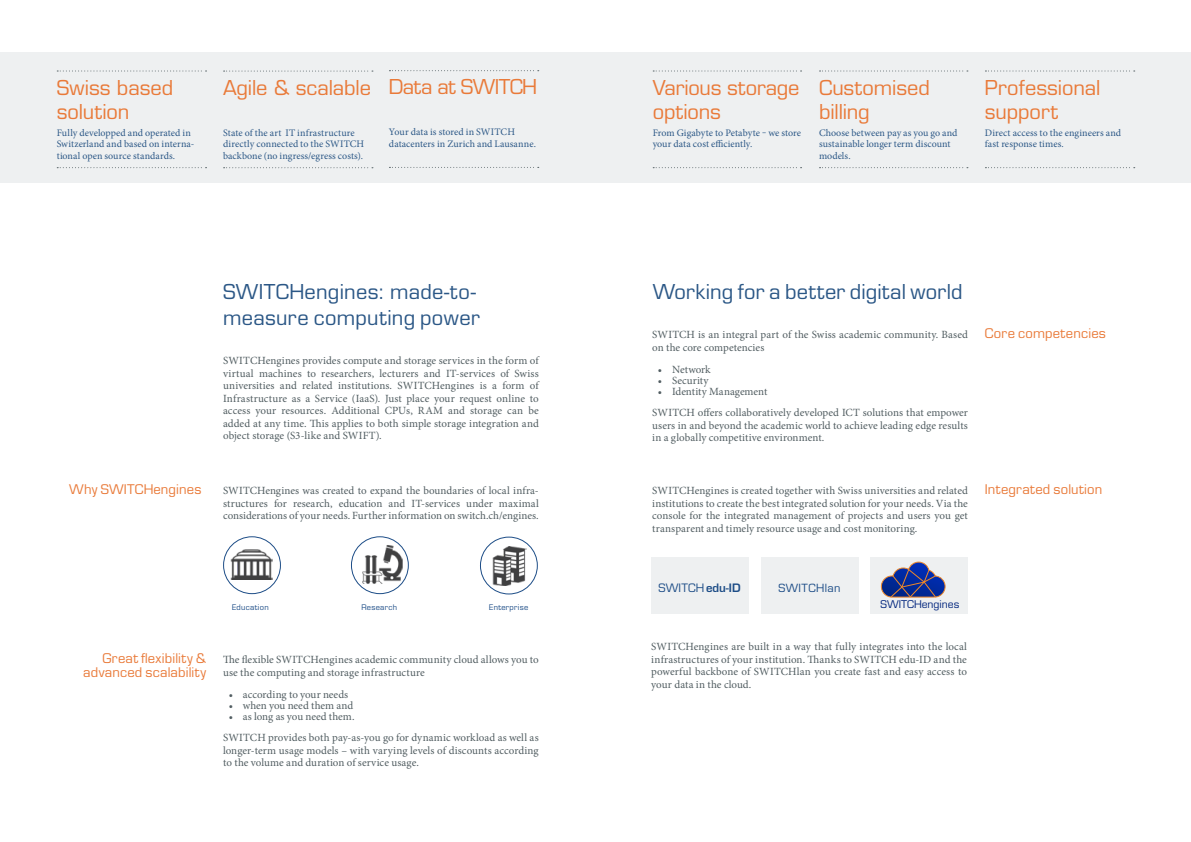
<style>
.page{position:relative;width:1191px;height:842px;background:#fff}
.page>*{position:absolute;margin:0;border:0;box-sizing:border-box;transform-origin:0 0}
.t1{font:20px/24px "Eurostile LT Std";letter-spacing:-.005em;color:#e97a39}
.t2{font:20px/26px "Eurostile LT Std";letter-spacing:.015em;color:#2b5786}
.t3{font:20px "Eurostile LT Std";letter-spacing:-.03em;color:#e97a39}
.t4{font:13px/14px "Eurostile LT Std";letter-spacing:.015em;color:#e97a39;text-align:right}
.t5{font:11.3px "Eurostile LT Std";letter-spacing:.015em;color:#1d4d87}
.t6{font:11px/12.5px "Minion Pro";letter-spacing:.005em;color:#515d61}
.t7{font:11px "Eurostile LT Std";letter-spacing:.04em;color:#1d4d87}
.t8{font:10.4px "Eurostile";color:#00247d}
.t9{font:10px/11.5px "Minion Pro";letter-spacing:.005em;color:#2b5786}
.t10{font:7.5px "Eurostile LT Std";letter-spacing:.04em;color:#1d4d87}
.s1{font-weight:600}
</style>
<div class="page">
<div style="left:651px;top:557px;width:98px;height:57px;background:#eef0f1"></div>
<div style="left:761px;top:557px;width:97px;height:57px;background:#eef0f1"></div>
<div style="left:870px;top:557px;width:97px;height:57px;background:#eef0f1"></div>
<div style="left:0;top:52px;width:1190px;height:130px;background:#eef0f1"></div>
<svg style="left:653px;top:71px;width:148px;height:1px"></svg>
<svg style="left:653px;top:167px;width:148px;height:1px"></svg>
<svg style="left:57px;top:71px;width:149px;height:1px"></svg>
<svg style="left:57px;top:167px;width:149px;height:1px"></svg>
<img style="left:492px;top:546px;width:34px;height:39px">
<div style="left:480px;top:537px;width:58px;height:57px;border:1px solid #1d4d87;border-radius:50%"></div>
<img style="left:362px;top:545px;width:41px;height:39px">
<div style="left:351px;top:536px;width:58px;height:58px;border:1px solid #1d4d87;border-radius:50%"></div>
<img style="left:231px;top:549px;width:42px;height:30px">
<div style="left:223px;top:536px;width:58px;height:58px;border:1px solid #1d4d87;border-radius:50%"></div>
<svg style="left:880px;top:561px;width:65px;height:37px"></svg>
<hr style="left:892px;top:597px;width:42px;height:1px;background:#ed8729">
<svg style="left:224px;top:71px;width:149px;height:1px"></svg>
<svg style="left:224px;top:167px;width:149px;height:1px"></svg>
<svg style="left:389px;top:70px;width:150px;height:1px"></svg>
<svg style="left:389px;top:167px;width:150px;height:1px"></svg>
<svg style="left:819px;top:71px;width:149px;height:1px"></svg>
<svg style="left:819px;top:167px;width:149px;height:1px"></svg>
<svg style="left:985px;top:71px;width:149px;height:1px"></svg>
<svg style="left:985px;top:167px;width:149px;height:1px"></svg>
<h1 class="t1" style="left:57px;top:75px;width:118px">Swiss based solution</h1>
<p class="t9" style="left:57px;top:127px;width:139px">Fully developped and operated in<br>Switzerland and based on interna&shy;tional open source standards.</p>
<h1 class="t1" style="left:223px;top:75px;width:149px">Agile &amp; scalable</h1>
<p class="t9" style="left:223px;top:127px;width:143px">State of the art IT infrastructure directly connected to the SWITCH backbone (no ingress/egress costs).</p>
<h1 class="t3" style="left:389px;top:75px;width:150px">Data at SWITCH</h1>
<p class="t9" style="left:389px;top:126px;width:148px">Your data is stored in SWITCH datacenters in Zurich and Lausanne.</p>
<h1 class="t1" style="left:652px;top:75px;width:148px">Various storage options</h1>
<p class="t9" style="left:652px;top:127px;width:150px">From Gigabyte to Petabyte ‒ we store your data cost efficiently.</p>
<h1 class="t1" style="left:819px;top:75px;width:112px">Customised billing</h1>
<p class="t9" style="left:819px;top:127px;width:140px">Choose between pay as you go and sustainable longer term discount models.</p>
<h1 class="t1" style="left:985px;top:75px;width:117px">Professional support</h1>
<p class="t9" style="left:985px;top:127px;width:138px">Direct access to the engineers and fast response times.</p>
<h1 class="t2" style="left:223px;top:279px;width:258px">SWITCHengines: made-to&shy;measure computing power</h1>
<p class="t6" style="left:223px;top:354px;width:317px;text-align:justify">SWITCHengines provides compute and storage services in the form of virtual machines to researchers, lecturers and IT-services of Swiss universities and related institutions. SWITCHengines is a form of Infrastructure as a Service (IaaS). Just place your request online to access your resources. Additional CPUs, RAM and storage can be added at any time. This applies to both simple storage integration and object storage (S3-like and SWIFT).</p>
<h1 class="t2" style="left:652px;top:279px;width:311px">Working for a better digital world</h1>
<p class="t6" style="left:652px;top:328px;width:317px">SWITCH is an integral part of the Swiss academic community. Based on the core competencies</p>
<p class="t6" style="left:658px;top:363px;width:54px">• Network</p>
<p class="t6" style="left:658px;top:374px;width:52px">• Security</p>
<p class="t6" style="left:652px;top:381px;width:317px;line-height:21.2px;text-indent:6px">• Identity Management<br>SWITCH offers collaboratively developed ICT solutions that empower</p>
<p class="t6" style="left:652px;top:419px;width:317px">users in and beyond the academic world to achieve leading edge results in a globally competitive environment.</p>
<p class="t4" style="left:985px;top:326px;width:122px">Core competencies</p>
<p class="t4" style="left:69px;top:482px;width:134px">Why SWITCHengines</p>
<p class="t6" style="left:223px;top:484px;width:317px;text-align:justify">SWITCHengines was created to expand the boundaries of local infra&shy;structures for research, education and IT-services under maximal considerations of your needs. Further information on switch.ch/engines.</p>
<p class="t6" style="left:652px;top:484px;width:317px;text-align:justify">SWITCHengines is created together with Swiss universities and related institutions to create the best integrated solution for your needs. Via the console for the integrated management of projects and users you get transparent and timely resource usage and cost monitoring.</p>
<p class="t4" style="left:985px;top:482px;width:119px">Integrated solution</p>
<p class="t5" style="left:658px;top:581px;width:84px">SWITCH<span class="s1">edu-ID</span></p>
<p class="t7" style="left:778px;top:581px;width:64px">SWITCHlan</p>
<p class="t10" style="left:232px;top:603px;width:38px">Education</p>
<p class="t10" style="left:361px;top:603px;width:37px">Research</p>
<p class="t10" style="left:489px;top:603px;width:41px">Enterprise</p>
<p class="t8" style="left:880px;top:598px;width:80px">SWITCHengines</p>
<p class="t4" style="left:83px;top:651px;width:124px">Great flexibility &amp; advanced scalability</p>
<p class="t6" style="left:223px;top:653px;width:317px">The flexible SWITCHengines academic community cloud allows you to use the computing and storage infrastructure</p>
<p class="t6" style="left:229px;top:688px;width:121px">• according to your needs</p>
<p class="t6" style="left:229px;top:699px;width:126px">• when you need them and</p>
<p class="t6" style="left:223px;top:706px;width:317px;line-height:21.2px;text-indent:6px">• as long as you need them.<br>SWITCH provides both pay-as-you go for dynamic workload as well as</p>
<p class="t6" style="left:223px;top:744px;width:317px">longer-term usage models – with varying levels of discounts according to the volume and duration of service usage.</p>
<p class="t6" style="left:651px;top:640px;width:317px;text-align:justify">SWITCHengines are built in a way that fully integrates into the local infrastructures of your institution. Thanks to SWITCH edu-ID and the powerful backbone of SWITCHlan you create fast and easy access to your data in the cloud.</p>
</div>
